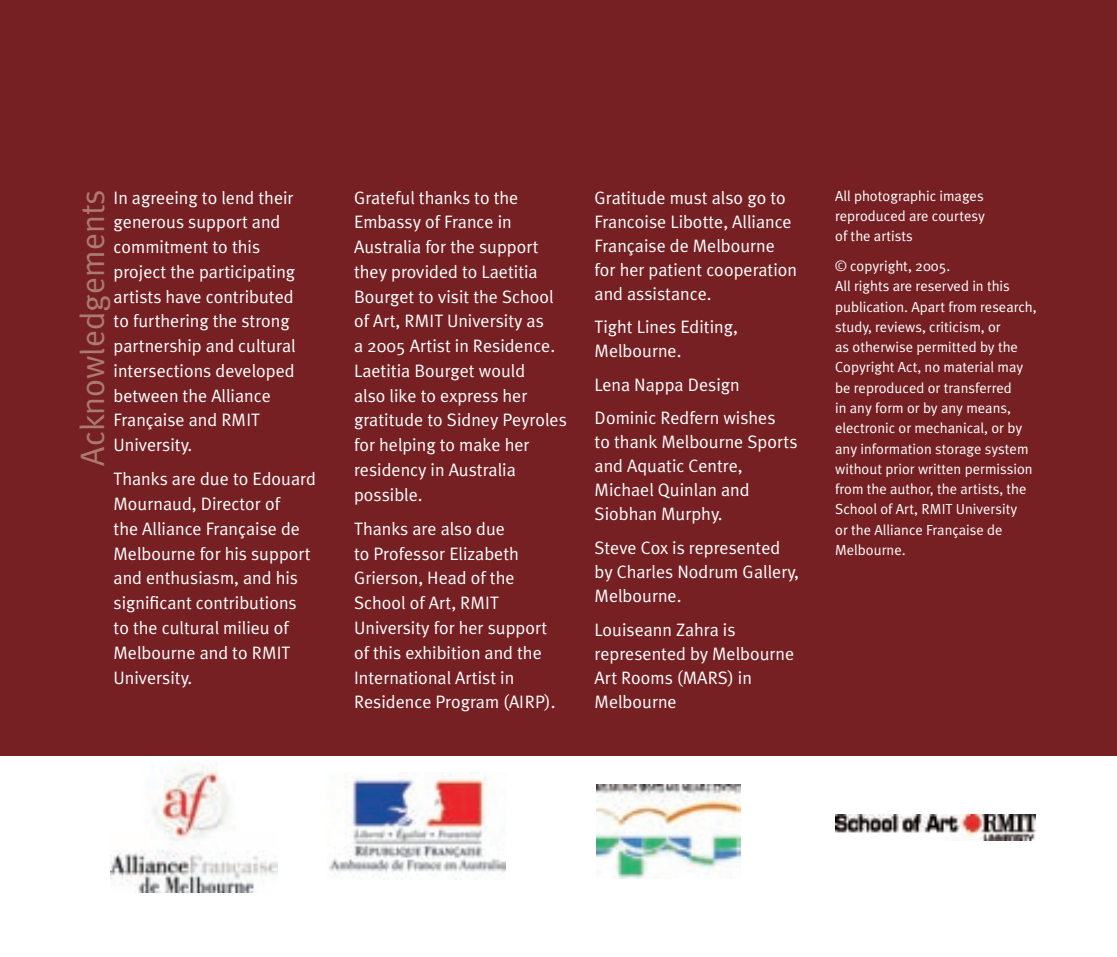
<style>
.page{position:relative;width:1117px;height:957px;background:#fff}
.page>*{position:absolute;margin:0;border:0;box-sizing:border-box;transform-origin:0 0}
.t1{font:33.75px "Meta Plus Normal";color:#ac7b6d}
.t2{font:18px/24.8px "Meta Plus Normal";color:#fff}
.t3{font:14.62px/20.2px "Meta Plus Normal";color:#fff;text-align:justify}
</style>
<div class="page">
<div style="left:0;top:0;width:1116px;height:756px;background:#762023"></div>
<img style="left:110px;top:765px;width:167px;height:128px">
<img style="left:329px;top:772px;width:176px;height:107px">
<img style="left:597px;top:785px;width:143px;height:93px">
<img style="left:835px;top:815px;width:200px;height:25px">
<h1 class="t1" style="left:73px;top:465px;width:278px;rotate:-90deg">Acknowledgements</h1>
<p class="t2" style="left:113px;top:185px;width:183px">In agreeing to lend their generous support and commitment to this project the participating artists have contributed to furthering the strong partnership and cultural intersections developed between the Alliance<br>Française and RMIT<br>University.</p>
<p class="t2" style="left:113px;top:466px;width:204px">Thanks are due to Edouard<br>Mournaud, Director of<br>the Alliance Française de<br>Melbourne for his support and enthusiasm, and his significant contributions to the cultural milieu of<br>Melbourne and to RMIT<br>University.</p>
<p class="t2" style="left:354px;top:185px;width:214px">Grateful thanks to the<br>Embassy of France in<br>Australia for the support they provided to Laetitia<br>Bourget to visit the School of Art, RMIT University as<br>a 2005 Artist in Residence.<br>Laetitia Bourget would<br>also like to express her gratitude to Sidney Peyroles for helping to make her residency in Australia possible.</p>
<p class="t2" style="left:354px;top:516px;width:203px">Thanks are also due<br>to Professor Elizabeth<br>Grierson, Head of the<br>School of Art, RMIT<br>University for her support of this exhibition and the<br>International Artist in<br>Residence Program (AIRP).</p>
<p class="t2" style="left:594px;top:185px;width:204px;line-height:24.1px">Gratitude must also go to<br>Francoise Libotte, Alliance<br>Française de Melbourne for her patient cooperation and assistance.</p>
<p class="t2" style="left:594px;top:315px;width:145px;line-height:24.1px">Tight Lines Editing,<br>Melbourne.</p>
<p class="t2" style="left:594px;top:367px;width:182px;line-height:33.5px">Lena Nappa Design<br>Dominic Redfern wishes</p>
<p class="t2" style="left:594px;top:430px;width:204px;line-height:24.1px">to thank Melbourne Sports and Aquatic Centre,<br>Michael Quinlan and<br>Siobhan Murphy.</p>
<p class="t2" style="left:594px;top:535px;width:206px;line-height:24.1px">Steve Cox is represented by Charles Nodrum Gallery,<br>Melbourne.</p>
<p class="t2" style="left:594px;top:617px;width:201px;line-height:24.1px">Louiseann Zahra is represented by Melbourne<br>Art Rooms (MARS) in<br>Melbourne</p>
<p class="t3" style="left:835px;top:185px;width:151px">All photographic images reproduced are courtesy of the artists</p>
<p class="t3" style="left:835px;top:256px;width:203px;text-align:left">© copyright, 2005.<br>All rights are reserved in this publication. Apart from research, study, reviews, criticism, or<br>as otherwise permitted by the<br>Copyright Act, no material may be reproduced or transferred<br>in any form or by any means, electronic or mechanical, or by any information storage system without prior written permission from the author, the artists, the<br>School of Art, RMIT University<br>or the Alliance Française de<br>Melbourne.</p>
</div>
